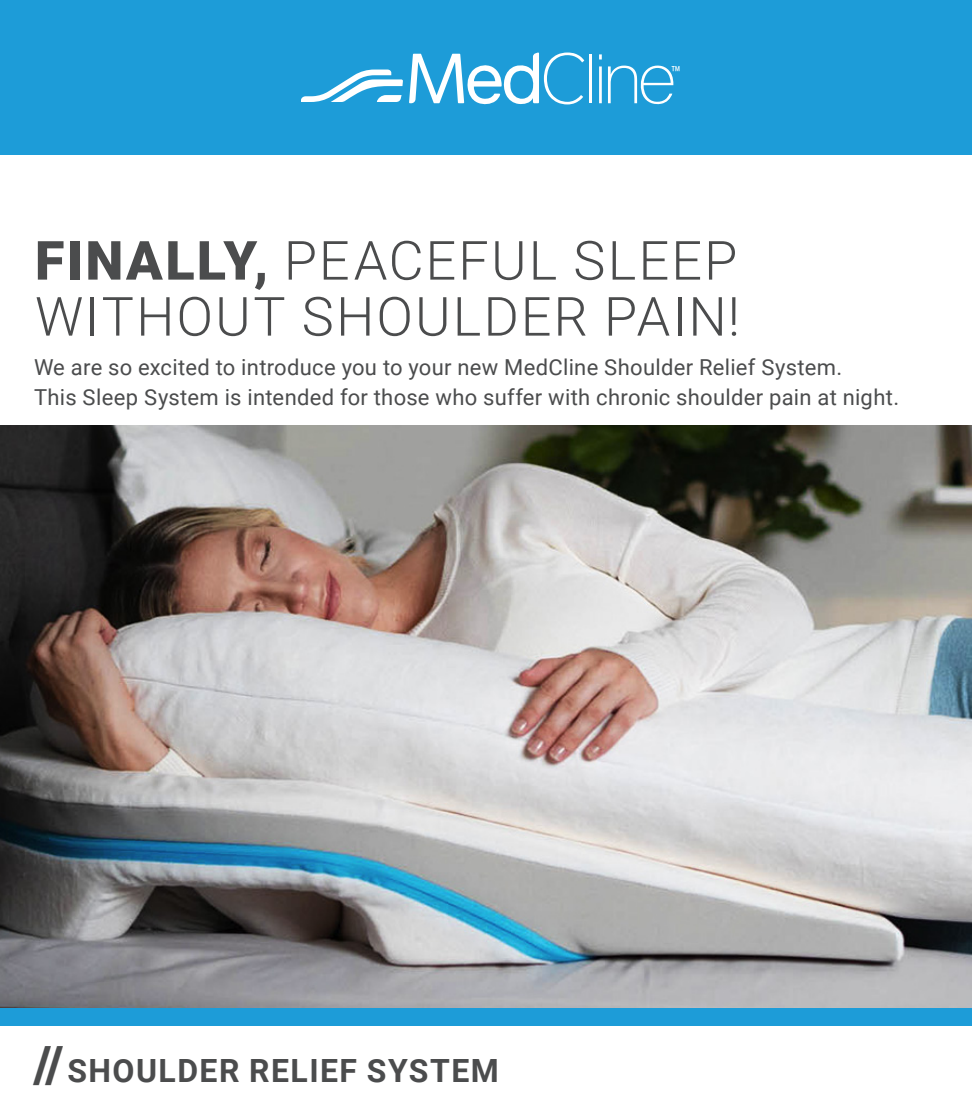
<style>
.page{position:relative;width:972px;height:1116px;background:#fff}
.page>*{position:absolute;margin:0;border:0;box-sizing:border-box;transform-origin:0 0}
.t1{font:300 54px/56px "Roboto";letter-spacing:.04em;color:#4b4c4d}
.t2{font:700 32px "Roboto";letter-spacing:.045em;color:#4b4c4d}
.t3{font:22px/30px "Roboto";letter-spacing:.015em;color:#4b4c4d}
.t4{font:19.4px "Roboto Condensed";color:#fff}
.s1{font-weight:900}
.s2{font-weight:900;font-size:50px}
</style>
<div class="page">
<img style="left:0;top:425px;width:972px;height:583px">
<div style="left:0;top:1008px;width:972px;height:18px;background:#1d9cd8"></div>
<div style="left:0;top:0;width:972px;height:154px;background:#1d9cd8"></div>
<svg style="left:409px;top:52px;width:175px;height:53px"></svg>
<hr style="left:590px;top:54px;width:2px;height:49px;background:#fff">
<svg style="left:599px;top:54px;width:3px;height:6px"></svg>
<hr style="left:599px;top:66px;width:3px;height:37px;background:#fff">
<svg style="left:608px;top:65px;width:65px;height:40px"></svg>
<svg style="left:301px;top:70px;width:102px;height:32px"></svg>
<p class="t4" style="left:671px;top:59px;width:12px">™</p>
<p class="t1" style="left:35px;top:230px;width:707px"><span class="s1">FINALLY,</span> PEACEFUL SLEEP<br>WITHOUT SHOULDER PAIN!</p>
<p class="t3" style="left:34px;top:351px;width:867px">We are so excited to introduce you to your new MedCline Shoulder Relief System.<br>This Sleep System is intended for those who suffer with chronic shoulder pain at night.</p>
<p class="t2" style="left:34px;top:1048px;width:467px"><span class="s2">//</span>SHOULDER RELIEF SYSTEM</p>
</div>
